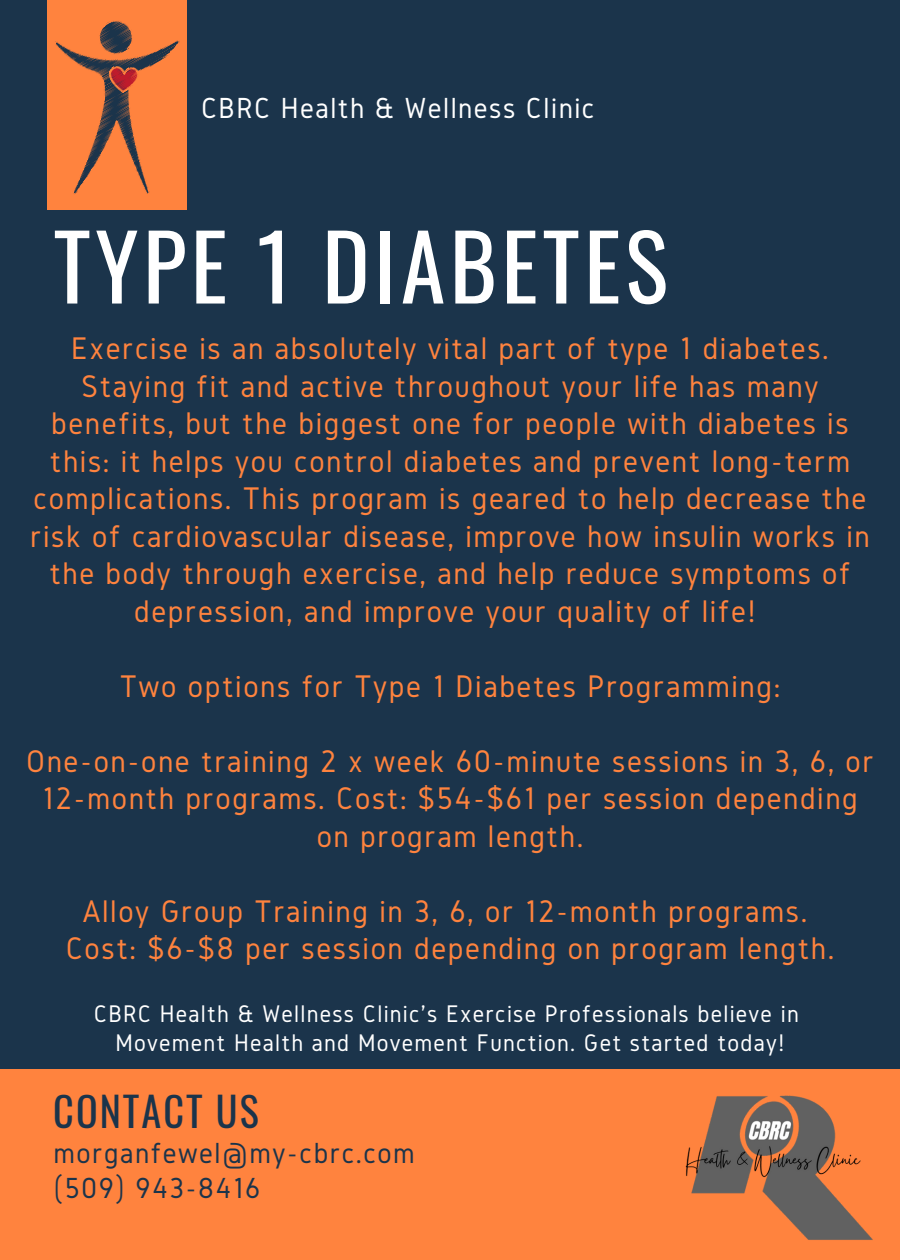
<style>
.page{position:relative;width:900px;height:1260px;background:#1b344b}
.page>*{position:absolute;margin:0;border:0;box-sizing:border-box;transform-origin:0 0}
.t1{font:90px "Oswald";letter-spacing:.05em;color:#fff}
.t2{font:40.25px "Oswald";letter-spacing:.05em;color:#1b344b}
.t3{font:32.5px/37.5px "Gidole";letter-spacing:.05em;color:#ff833e;text-align:center}
.t4{font:30.25px "Gidole";letter-spacing:.05em;color:#1b344b}
.t5{font:30.25px "Gidole";letter-spacing:.05em;color:#fff}
.t6{font:25px "Gidole";letter-spacing:.05em;color:#fff}
</style>
<div class="page">
<div style="left:0;top:1069px;width:900px;height:191px;background:#ff833e"></div>
<div style="left:48px;top:0;width:138px;height:210px;background:#ff833e"></div>
<svg style="left:55px;top:21px;width:125px;height:173px"></svg>
<img style="left:685px;top:1095px;width:188px;height:145px">
<p class="t5" style="left:201px;top:91px;width:395px">CBRC Health &amp; Wellness Clinic</p>
<p class="t1" style="left:54px;top:196px;width:616px">TYPE 1 DIABETES</p>
<p class="t3" style="left:30px;top:329px;width:841px">Exercise is an absolutely vital part of type 1 diabetes.<br>Staying fit and active throughout your life has many benefits, but the biggest one for people with diabetes is this: it helps you control diabetes and prevent long-term complications. This program is geared to help decrease the risk of cardiovascular disease, improve how insulin works in the body through exercise, and help reduce symptoms of depression, and improve your quality of life!</p>
<p class="t3" style="left:120px;top:667px;width:662px">Two options for Type 1 Diabetes Programming:</p>
<p class="t3" style="left:26px;top:742px;width:849px">One-on-one training 2 x week 60-minute sessions in 3, 6, or<br>12-month programs. Cost: $54-$61 per session depending on program length.</p>
<p class="t3" style="left:83px;top:892px;width:726px">Alloy Group Training in 3, 6, or 12-month programs.</p>
<p class="t3" style="left:66px;top:929px;width:770px">Cost: $6-$8 per session depending on program length.</p>
<p class="t6" style="left:94px;top:1000px;width:707px">CBRC Health &amp; Wellness Clinic's Exercise Professionals believe in</p>
<p class="t6" style="left:115px;top:1029px;width:671px">Movement Health and Movement Function. Get started today!</p>
<p class="t2" style="left:53px;top:1080px;width:207px">CONTACT US</p>
<p class="t4" style="left:54px;top:1136px;width:363px">morganfewel@my-cbrc.com</p>
<p class="t4" style="left:54px;top:1172px;width:208px">(509) 943-8416</p>
</div>
